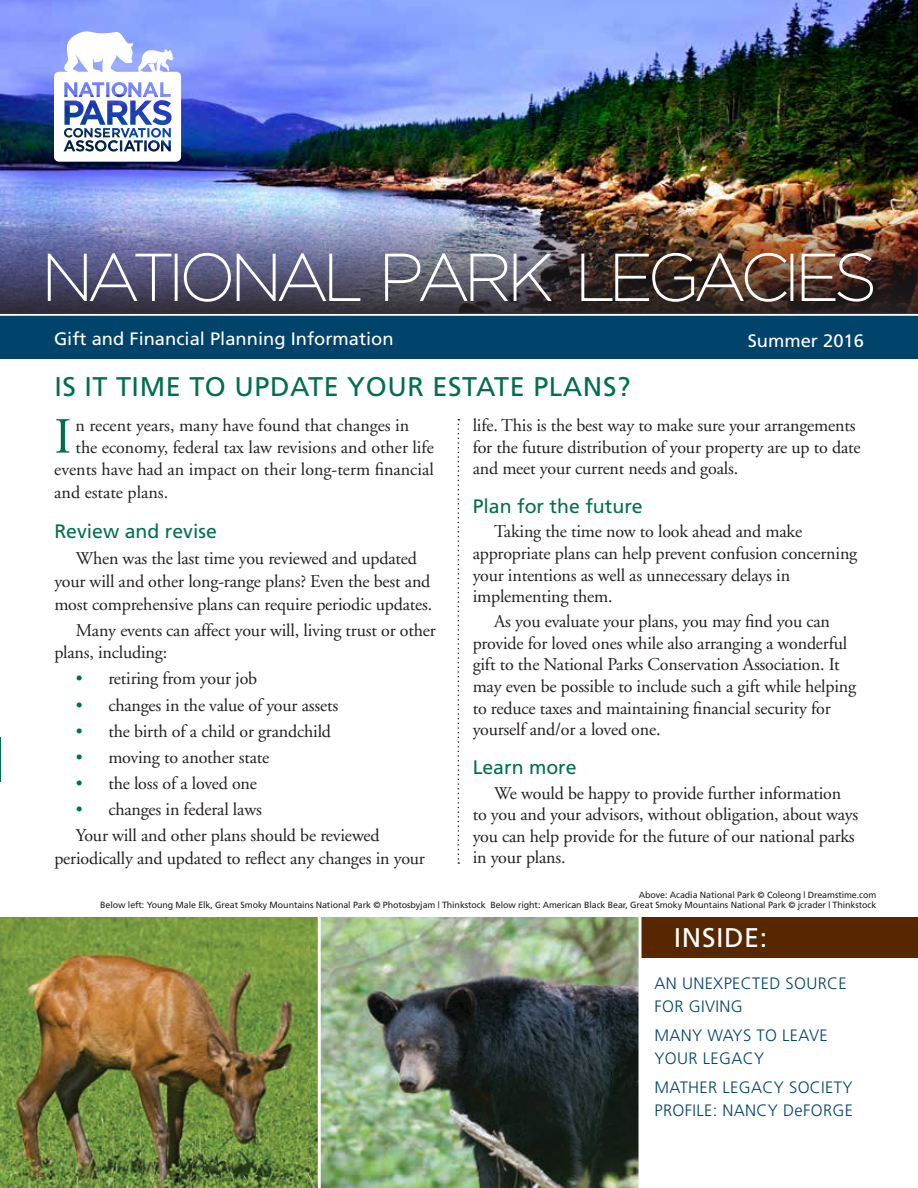
<style>
.page{position:relative;width:918px;height:1188px;background:#fff}
.page>*{position:absolute;margin:0;border:0;box-sizing:border-box;transform-origin:0 0}
.t1{font:50.55px "Adobe Garamond";color:#00704a}
.t2{font:27px "Frutiger";letter-spacing:.02em;color:#00704a}
.t3{font:27px "Frutiger";letter-spacing:.02em;color:#fff}
.t4{font:19.5px "Frutiger";color:#00704a}
.t5{font:18px/21.6px "Adobe Garamond";letter-spacing:-.01em;color:#231f20}
.t6{font:18px "Frutiger";color:#fff}
.t7{font:300 16.5px/22.5px "Frutiger";letter-spacing:.02em;color:#00446b}
.t8{font:9px/10.8px "Frutiger";letter-spacing:-.01em;color:#231f20;text-align:right}
.s1{color:#00704a}
</style>
<div class="page">
<img style="left:0;top:918px;width:318px;height:270px">
<img style="left:0;top:0;width:918px;height:194px">
<div style="left:0;top:314px;width:918px;height:45px;background:#00446b"></div>
<div style="left:642px;top:918px;width:276px;height:40px;background:#572700"></div>
<img style="left:321px;top:918px;width:318px;height:270px">
<svg style="left:54px;top:29px;width:127px;height:133px"></svg>
<svg style="left:458px;top:419px;width:1px;height:445px"></svg>
<hr style="left:0;top:313px;width:918px;height:3px;background:#fff">
<img style="left:0;top:194px;width:918px;height:120px">
<img style="left:47px;top:252px;width:827px;height:51px">
<hr style="left:0;top:737px;width:1px;height:45px;background:#00704a">
<p class="t6" style="left:54px;top:328px;width:341px">Gift and Financial Planning Information</p>
<p class="t6" style="left:748px;top:330px;width:118px">Summer 2016</p>
<h2 class="t2" style="left:54px;top:371px;width:578px">IS IT TIME TO UPDATE YOUR ESTATE PLANS?</h2>
<h1 class="t1" style="left:54px;top:410px;width:19px">I</h1>
<p class="t5" style="left:75px;top:415px;width:335px">n recent years, many have found that changes in</p>
<p class="t5" style="left:473px;top:415px;width:389px">life. This is the best way to make sure your arrangements for the future distribution of your property are up to date and meet your current needs and goals.</p>
<p class="t4" style="left:473px;top:494px;width:172px">Plan for the future</p>
<p class="t5" style="left:473px;top:521px;width:386px;text-indent:22px">Taking the time now to look ahead and make appropriate plans can help prevent confusion concerning your intentions as well as unnecessary delays in implementing them.</p>
<p class="t5" style="left:473px;top:611px;width:385px;text-indent:22px">As you evaluate your plans, you may find you can provide for loved ones while also arranging a wonderful gift to the National Parks Conservation Association. It may even be possible to include such a gift while helping to reduce taxes and maintaining financial security for yourself and/or a loved one.</p>
<p class="t4" style="left:473px;top:755px;width:106px">Learn more</p>
<p class="t5" style="left:473px;top:782px;width:387px;text-indent:22px">We would be happy to provide further information to you and your advisors, without obligation, about ways you can help provide for the future of our national parks in your plans.</p>
<p class="t5" style="left:75px;top:437px;width:360px">the economy, federal tax law revisions and other life</p>
<p class="t5" style="left:54px;top:459px;width:381px">events have had an impact on their long-term financial</p>
<p class="t5" style="left:54px;top:482px;width:115px">and estate plans.</p>
<p class="t4" style="left:54px;top:520px;width:164px">Review and revise</p>
<p class="t5" style="left:54px;top:547px;width:379px;line-height:22.8px;text-align:center">When was the last time you reviewed and updated<br>your will and other long-range plans? Even the best and most comprehensive plans can require periodic updates.</p>
<p class="t5" style="left:54px;top:619px;width:383px;line-height:22.8px;text-indent:22px">Many events can affect your will, living trust or other plans, including:</p>
<p class="t5" style="left:76px;top:668px;width:183px"><span class="s1">•</span> retiring from your job</p>
<p class="t5" style="left:76px;top:694px;width:264px"><span class="s1">•</span> changes in the value of your assets</p>
<p class="t5" style="left:76px;top:721px;width:257px"><span class="s1">•</span> the birth of a child or grandchild</p>
<p class="t5" style="left:76px;top:747px;width:195px"><span class="s1">•</span> moving to another state</p>
<p class="t5" style="left:76px;top:773px;width:183px"><span class="s1">•</span> the loss of a loved one</p>
<p class="t5" style="left:76px;top:796px;width:305px;line-height:26.1px"><span class="s1">•</span> changes in federal laws<br>Your will and other plans should be reviewed</p>
<p class="t5" style="left:54px;top:848px;width:372px">periodically and updated to reflect any changes in your</p>
<p class="t8" style="left:100px;top:889px;width:778px">Above: Acadia National Park © Coleong | Dreamstime.com<br>Below left: Young Male Elk, Great Smoky Mountains National Park © Photosbyjam | Thinkstock Below right: American Black Bear, Great Smoky Mountains National Park © jcrader | Thinkstock</p>
<h2 class="t3" style="left:674px;top:922px;width:95px">INSIDE:</h2>
<p class="t7" style="left:654px;top:973px;width:194px">AN UNEXPECTED SOURCE<br>FOR GIVING</p>
<p class="t7" style="left:654px;top:1024px;width:175px">MANY WAYS TO LEAVE<br>YOUR LEGACY</p>
<p class="t7" style="left:654px;top:1076px;width:200px">MATHER LEGACY SOCIETY<br>PROFILE: NANCY DeFORGE</p>
</div>
